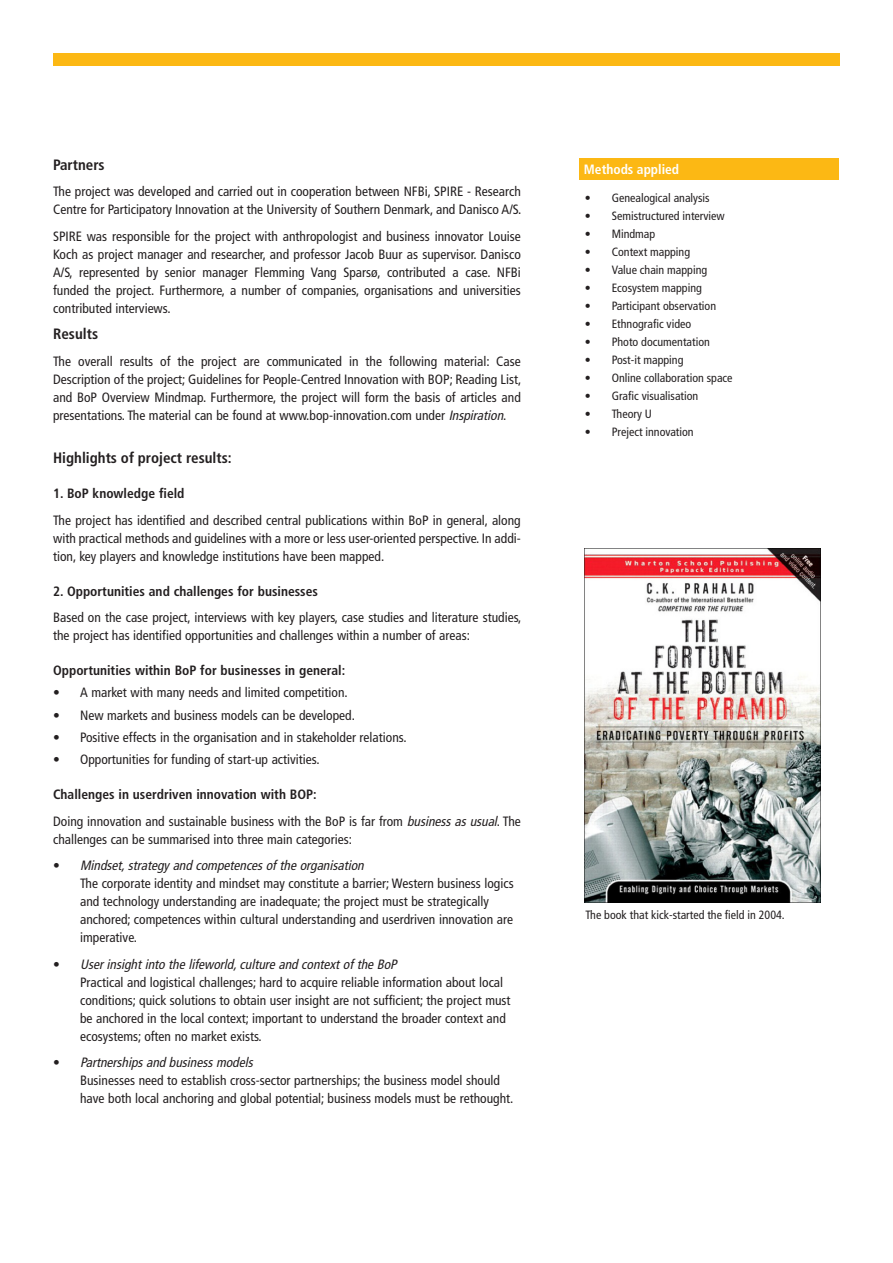
<style>
.page{position:relative;width:893px;height:1263px;background:#fff}
.page>*{position:absolute;margin:0;border:0;box-sizing:border-box;transform-origin:0 0}
.Heading_2{font:700 condensed 15px "Frutiger";color:#231f20}
.Afsnittekst{font:700 condensed 15px "Frutiger";color:#231f20}
.Afsnittekst-2{font:condensed 13.5px/18px "Frutiger";color:#231f20}
.Afsnittekstfed{font:700 condensed 13.5px "Frutiger";color:#231f20}
.t1{font:700 condensed 13.5px "Frutiger";color:#fff}
.Faktatekst{font:condensed 12px "Frutiger";color:#231f20}
.s1{font-style:italic}
</style>
<div class="page">
<div style="left:53px;top:53px;width:787px;height:13px;background:#fcb814"></div>
<div style="left:580px;top:158px;width:259px;height:22px;background:#fcb814"></div>
<img style="left:585px;top:548px;width:236px;height:354px">
<p class="Heading_2" style="left:53px;top:155px;width:53px">Partners</p>
<p class="Afsnittekst-2" style="left:53px;top:182px;width:470px">The project was developed and carried out in cooperation between NFBi, SPIRE - Research<br>Centre for Participatory Innovation at the University of Southern Denmark, and Danisco A/S.</p>
<p class="Afsnittekst-2" style="left:53px;top:227px;width:469px;text-align:justify">SPIRE was responsible for the project with anthropologist and business innovator Louise Koch as project manager and researcher, and professor Jacob Buur as supervisor. Danisco A/S, represented by senior manager Flemming Vang Sparsø, contributed a case. NFBi funded the project. Furthermore, a number of companies, organisations and universities contributed interviews.</p>
<p class="Afsnittekst" style="left:53px;top:325px;width:47px">Results</p>
<p class="Afsnittekst-2" style="left:53px;top:352px;width:470px;text-align:justify">The overall results of the project are communicated in the following material: Case Description of the project; Guidelines for People-Centred Innovation with BOP; Reading List, and BoP Overview Mindmap. Furthermore, the project will form the basis of articles and presentations. The material can be found at www.bop-innovation.com under <span class="s1">Inspiration</span>.</p>
<p class="Heading_2" style="left:53px;top:449px;width:180px">Highlights of project results:</p>
<p class="Afsnittekstfed" style="left:53px;top:485px;width:133px">1. BoP knowledge field</p>
<p class="Afsnittekst-2" style="left:53px;top:511px;width:469px;text-align:justify">The project has identified and described central publications within BoP in general, along with practical methods and guidelines with a more or less user-oriented perspective. In addi&shy;tion, key players and knowledge institutions have been mapped.</p>
<p class="Afsnittekstfed" style="left:53px;top:583px;width:266px">2. Opportunities and challenges for businesses</p>
<p class="Afsnittekst-2" style="left:53px;top:608px;width:470px">Based on the case project, interviews with key players, case studies and literature studies, the project has identified opportunities and challenges within a number of areas:</p>
<p class="Afsnittekstfed" style="left:53px;top:662px;width:294px">Opportunities within BoP for businesses in general:</p>
<p class="Afsnittekst-2" style="left:53px;top:684px;width:296px">• A market with many needs and limited competition.</p>
<p class="Afsnittekst-2" style="left:53px;top:706px;width:303px">• New markets and business models can be developed.</p>
<p class="Afsnittekst-2" style="left:53px;top:728px;width:355px">• Positive effects in the organisation and in stakeholder relations.</p>
<p class="Afsnittekst-2" style="left:53px;top:750px;width:268px">• Opportunities for funding of start-up activities.</p>
<p class="Afsnittekstfed" style="left:53px;top:786px;width:265px">Challenges in userdriven innovation with BOP:</p>
<p class="Afsnittekst-2" style="left:53px;top:812px;width:469px">Doing innovation and sustainable business with the BoP is far from <span class="s1">businessasusual</span>. The challenges can be summarised into three main categories:</p>
<p class="Afsnittekst-2" style="left:80px;top:857px;width:435px;text-indent:-27px">• <span class="s1">Mindset,strategyand competencesoftheorganisation<br></span>The corporate identity and mindset may constitute a barrier; Western business logics and technology understanding are inadequate; the project must be strategically anchored; competences within cultural understanding and userdriven innovation are imperative.</p>
<p class="Afsnittekst-2" style="left:80px;top:955px;width:432px;text-indent:-27px">• <span class="s1">Userinsightinto thelifeworld,cultureand contextoftheBoP<br></span>Practical and logistical challenges; hard to acquire reliable information about local conditions; quick solutions to obtain user insight are not sufficient; the project must be anchored in the local context; important to understand the broader context and ecosystems; often no market exists.</p>
<p class="Afsnittekst-2" style="left:80px;top:1054px;width:435px;text-indent:-27px">• <span class="s1">Partnershipsand businessmodels<br></span>Businesses need to establish cross-sector partnerships; the business model should have both local anchoring and global potential; business models must be rethought.</p>
<p class="t1" style="left:584px;top:161px;width:97px">Methods applied</p>
<p class="Faktatekst" style="left:585px;top:191px;width:126px">• Genealogical analysis</p>
<p class="Faktatekst" style="left:585px;top:209px;width:142px">• Semistructured interview</p>
<p class="Faktatekst" style="left:585px;top:227px;width:72px">• Mindmap</p>
<p class="Faktatekst" style="left:585px;top:245px;width:107px">• Context mapping</p>
<p class="Faktatekst" style="left:585px;top:263px;width:124px">• Value chain mapping</p>
<p class="Faktatekst" style="left:585px;top:281px;width:119px">• Ecosystem mapping</p>
<p class="Faktatekst" style="left:585px;top:299px;width:133px">• Participant observation</p>
<p class="Faktatekst" style="left:585px;top:317px;width:108px">• Ethnografic video</p>
<p class="Faktatekst" style="left:585px;top:335px;width:127px">• Photo documentation</p>
<p class="Faktatekst" style="left:585px;top:353px;width:100px">• Post-it mapping</p>
<p class="Faktatekst" style="left:585px;top:371px;width:149px">• Online collaboration space</p>
<p class="Faktatekst" style="left:585px;top:389px;width:115px">• Grafic visualisation</p>
<p class="Faktatekst" style="left:585px;top:407px;width:69px">• Theory U</p>
<p class="Faktatekst" style="left:585px;top:425px;width:110px">• Preject innovation</p>
<p class="Faktatekst" style="left:585px;top:907px;width:201px">The book that kick-started the field in 2004.</p>
</div>
